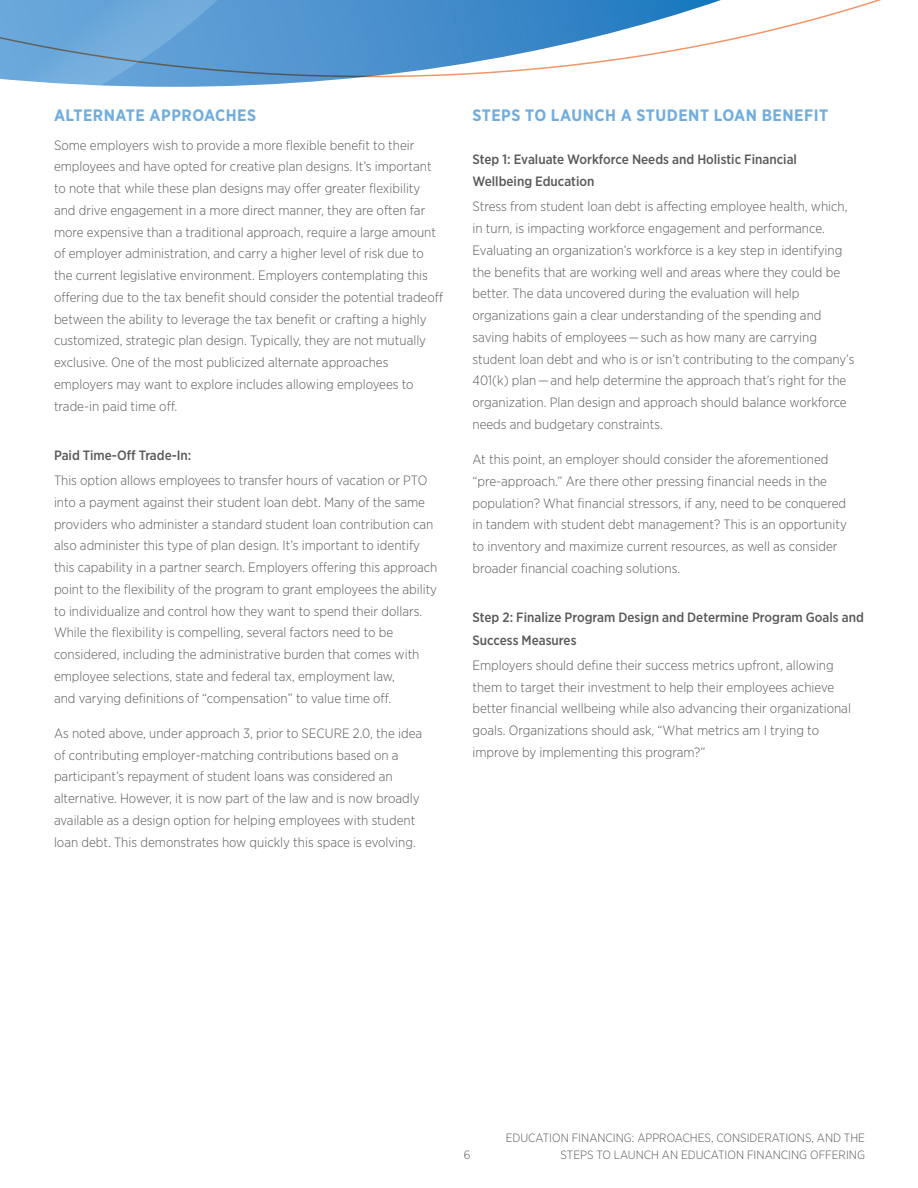
<style>
.page{position:relative;width:918px;height:1188px;background:#fff}
.page>*{position:absolute;margin:0;border:0;box-sizing:border-box;transform-origin:0 0}
.t1{font:700 16.5px "Gotham Narrow";letter-spacing:.03em;color:#70adde}
.t2{font:300 13.5px/21.8px "Gotham Narrow";color:#58595b}
.t3{font:500 13.5px/22.5px "Gotham Narrow";color:#58595b}
.t4{font:300 12px "Gotham Narrow";color:#58595b}
</style>
<div class="page">
<svg style="left:0;top:77px;width:347px;height:10px"></svg>
<svg style="left:0;top:0;width:881px;height:77px"></svg>
<p class="t1" style="left:54px;top:105px;width:204px">ALTERNATE APPROACHES</p>
<p class="t2" style="left:54px;top:134px;width:391px">Some employers wish to provide a more flexible benefit to their employees and have opted for creative plan designs. It’s important to note that while these plan designs may offer greater flexibility and drive engagement in a more direct manner, they are often far more expensive than a traditional approach, require a large amount of employer administration, and carry a higher level of risk due to the current legislative environment. Employers contemplating this offering due to the tax benefit should consider the potential tradeoff between the ability to leverage the tax benefit or crafting a highly customized, strategic plan design. Typically, they are not mutually exclusive. One of the most publicized alternate approaches employers may want to explore includes allowing employees to trade-in paid time off.</p>
<p class="t3" style="left:54px;top:444px;width:139px">Paid Time-Off Trade-In:</p>
<p class="t2" style="left:54px;top:469px;width:385px">This option allows employees to transfer hours of vacation or PTO into a payment against their student loan debt. Many of the same providers who administer a standard student loan contribution can also administer this type of plan design. It’s important to identify this capability in a partner search. Employers offering this approach point to the flexibility of the program to grant employees the ability to individualize and control how they want to spend their dollars.<br>While the flexibility is compelling, several factors need to be considered, including the administrative burden that comes with employee selections, state and federal tax, employment law,<br>and varying definitions of “compensation” to value time off.</p>
<p class="t2" style="left:54px;top:722px;width:370px">As noted above, under approach 3, prior to SECURE 2.0, the idea of contributing employer-matching contributions based on a participant’s repayment of student loans was considered an alternative. However, it is now part of the law and is now broadly available as a design option for helping employees with student loan debt. This demonstrates how quickly this space is evolving.</p>
<p class="t1" style="left:472px;top:105px;width:357px">STEPS TO LAUNCH A STUDENT LOAN BENEFIT</p>
<p class="t3" style="left:472px;top:148px;width:326px">Step 1: Evaluate Workforce Needs and Holistic Financial<br>Wellbeing Education</p>
<p class="t2" style="left:472px;top:195px;width:383px">Stress from student loan debt is affecting employee health, which, in turn, is impacting workforce engagement and performance.<br>Evaluating an organization’s workforce is a key step in identifying the benefits that are working well and areas where they could be better. The data uncovered during the evaluation will help organizations gain a clear understanding of the spending and saving habits of employees — such as how many are carrying student loan debt and who is or isn’t contributing to the company’s 401(k) plan — and help determine the approach that’s right for the organization. Plan design and approach should balance workforce needs and budgetary constraints.</p>
<p class="t2" style="left:472px;top:448px;width:376px">At this point, an employer should consider the aforementioned “pre-approach.” Are there other pressing financial needs in the population? What financial stressors, if any, need to be conquered in tandem with student debt management? This is an opportunity to inventory and maximize current resources, as well as consider broader financial coaching solutions.</p>
<p class="t3" style="left:472px;top:606px;width:393px">Step 2: Finalize Program Design and Determine Program Goals and<br>Success Measures</p>
<p class="t2" style="left:472px;top:654px;width:380px">Employers should define their success metrics upfront, allowing them to target their investment to help their employees achieve better financial wellbeing while also advancing their organizational goals. Organizations should ask, “What metrics am I trying to improve by implementing this program?”</p>
<p class="t4" style="left:506px;top:1131px;width:361px">EDUCATION FINANCING: APPROACHES, CONSIDERATIONS, AND THE</p>
<p class="t4" style="left:464px;top:1147px;width:8px">6</p>
<p class="t4" style="left:561px;top:1147px;width:306px">STEPS TO LAUNCH AN EDUCATION FINANCING OFFERING</p>
</div>
